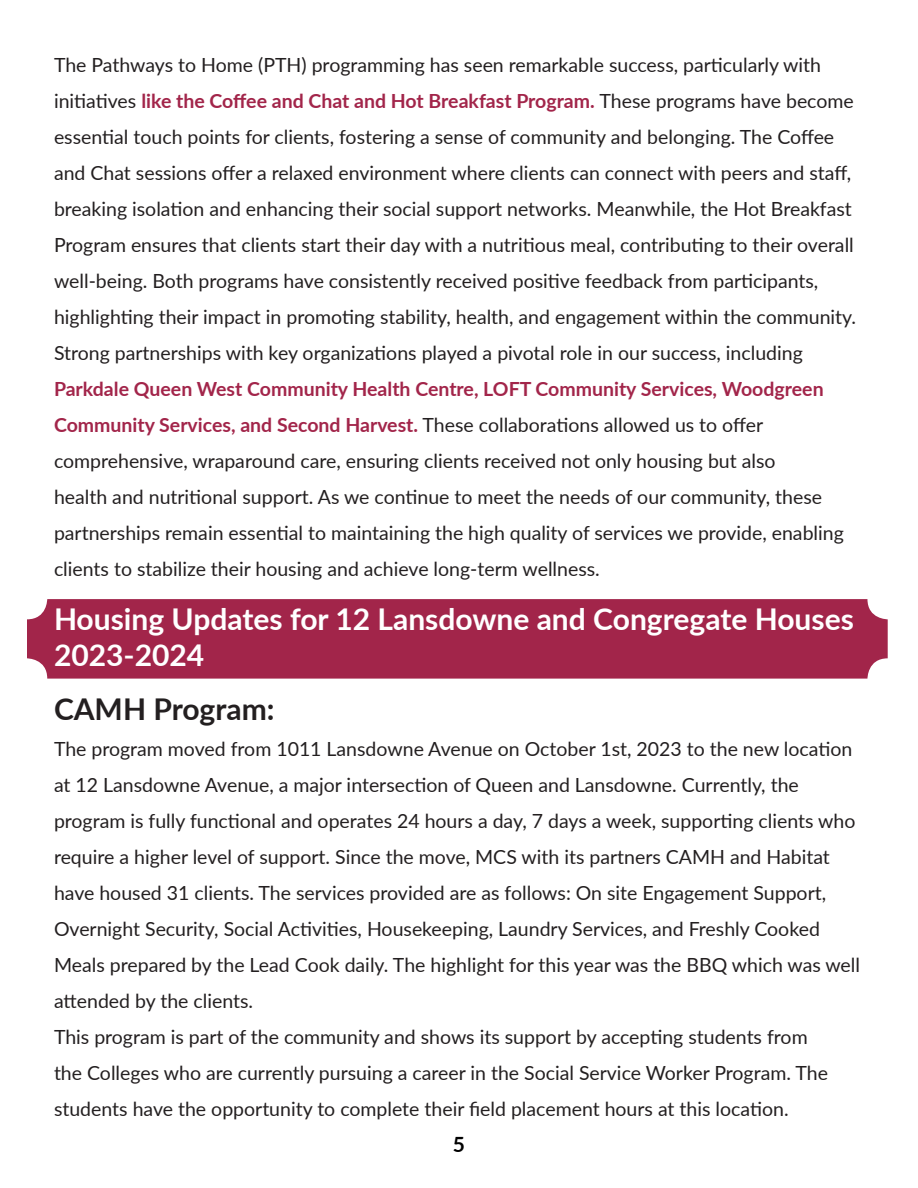
<style>
.page{position:relative;width:918px;height:1188px;background:#fff}
.page>*{position:absolute;margin:0;border:0;box-sizing:border-box;transform-origin:0 0}
.Subtitle{font:700 30px/36px "Lato";color:#fff}
.paragraph{font:700 30px "Lato";color:#231f20}
.Title_top{font:700 21px "Lato";color:#000}
.paragraph-2{font:19.5px/36px "Lato";color:#231f20}
.s1{font-weight:700;color:#a2254a}
</style>
<div class="page">
<div style="left:27px;top:599px;width:861px;height:80px;background:#a2254a;border-radius:20px"></div>
<p class="paragraph-2" style="left:54px;top:46px;width:804px">The Pathways to Home (PTH) programming has seen remarkable success, particularly with initiatives <span class="s1">like the Coffee and Chat and Hot Breakfast Program.</span> These programs have become essential touch points for clients, fostering a sense of community and belonging. The Coffee and Chat sessions offer a relaxed environment where clients can connect with peers and staff, breaking isolation and enhancing their social support networks. Meanwhile, the Hot Breakfast Program ensures that clients start their day with a nutritious meal, contributing to their overall well-being. Both programs have consistently received positive feedback from participants, highlighting their impact in promoting stability, health, and engagement within the community.</p>
<p class="paragraph-2" style="left:54px;top:334px;width:791px">Strong partnerships with key organizations played a pivotal role in our success, including <span class="s1">Parkdale Queen West Community Health Centre, LOFT Community Services, Woodgreen Community Services, and Second Harvest.</span> These collaborations allowed us to offer comprehensive, wraparound care, ensuring clients received not only housing but also<br>health and nutritional support. As we continue to meet the needs of our community, these partnerships remain essential to maintaining the high quality of services we provide, enabling clients to stabilize their housing and achieve long-term wellness.</p>
<p class="Subtitle" style="left:54px;top:600px;width:801px">Housing Updates for 12 Lansdowne and Congregate Houses<br>2023-2024</p>
<p class="paragraph" style="left:54px;top:687px;width:222px">CAMH Program:</p>
<p class="paragraph-2" style="left:54px;top:730px;width:808px">The program moved from 1011 Lansdowne Avenue on October 1st, 2023 to the new location at 12 Lansdowne Avenue, a major intersection of Queen and Lansdowne. Currently, the program is fully functional and operates 24 hours a day, 7 days a week, supporting clients who require a higher level of support. Since the move, MCS with its partners CAMH and Habitat have housed 31 clients. The services provided are as follows: On site Engagement Support, Overnight Security, Social Activities, Housekeeping, Laundry Services, and Freshly Cooked Meals prepared by the Lead Cook daily. The highlight for this year was the BBQ which was well attended by the clients.</p>
<p class="paragraph-2" style="left:54px;top:1018px;width:775px">This program is part of the community and shows its support by accepting students from the Colleges who are currently pursuing a career in the Social Service Worker Program. The students have the opportunity to complete their field placement hours at this location.</p>
<p class="Title_top" style="left:453px;top:1129px;width:14px">5</p>
</div>
